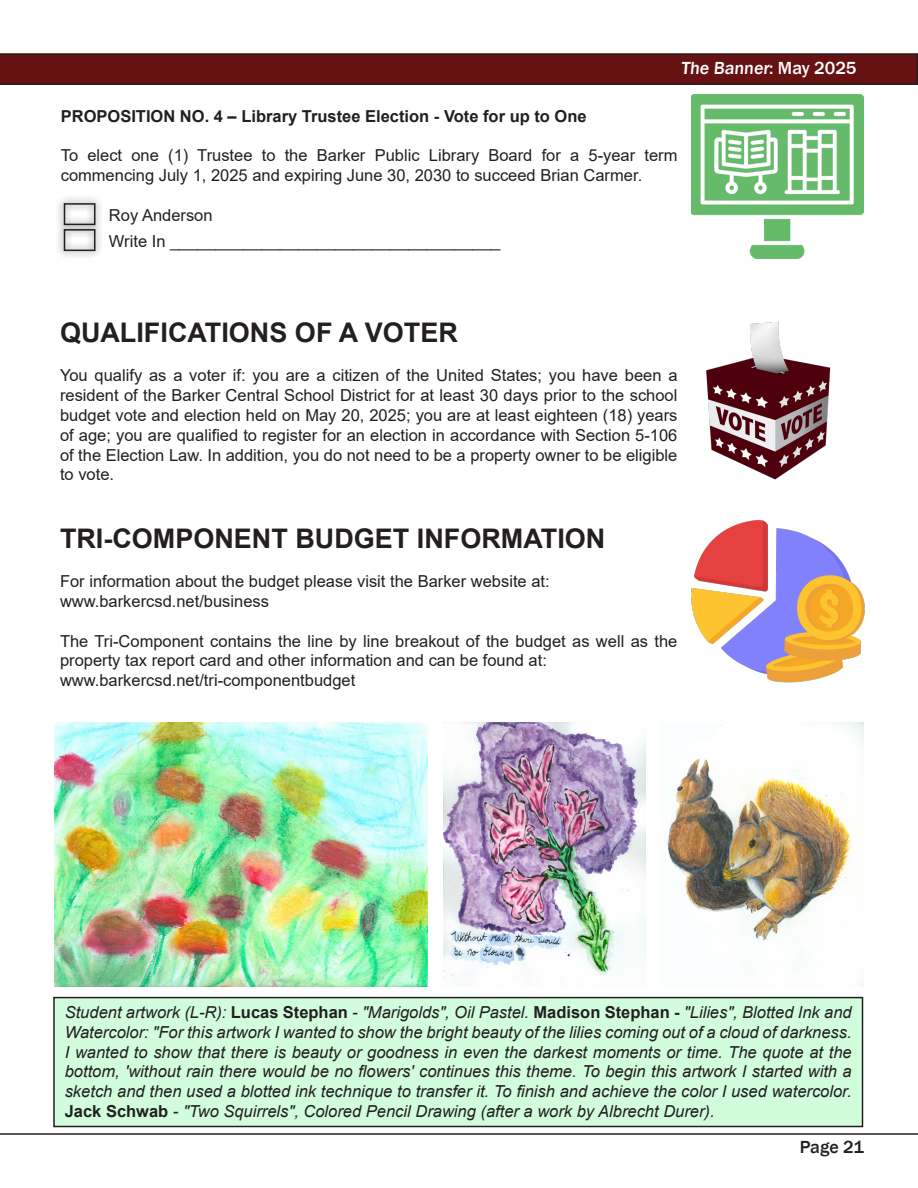
<style>
.page{position:relative;width:918px;height:1188px;background:#fff}
.page>*{position:absolute;margin:0;border:0;box-sizing:border-box;transform-origin:0 0}
.t1{font:700 27px "Arial";color:#231f20}
.t2{font:500 18px "Franklin Gothic";color:#fff}
.t3{font:500 18px "Franklin Gothic";letter-spacing:-.005em;color:#231f20}
.t4{font:16.5px/19.8px "Arial";color:#231f20}
.t5{font:italic 16.5px/19.8px "Arial";color:#231f20;text-align:justify}
.t6{font:700 16.5px "Arial";color:#231f20}
.s1{font-weight:700;font-style:normal}
</style>
<div class="page">
<svg style="left:0;top:53px;width:918px;height:32px;background:#601515"></svg>
<div style="left:56px;top:195px;width:48px;height:38px;background:#231f20;opacity:.9"></div>
<div style="left:64px;top:203px;width:31px;height:22px;border:2px solid #231f20"></div>
<div style="left:56px;top:221px;width:48px;height:38px;background:#231f20;opacity:.9"></div>
<div style="left:64px;top:229px;width:31px;height:22px;border:2px solid #231f20"></div>
<img style="left:691px;top:94px;width:172px;height:165px">
<img style="left:706px;top:321px;width:125px;height:159px">
<img style="left:691px;top:521px;width:174px;height:162px">
<div style="left:54px;top:998px;width:808px;height:128px;background:#d1fddc"></div>
<div style="left:53px;top:997px;width:810px;height:130px;border:2px solid #231f20"></div>
<img style="left:54px;top:722px;width:374px;height:265px">
<img style="left:444px;top:722px;width:202px;height:262px">
<img style="left:667px;top:722px;width:197px;height:264px">
<hr style="left:0;top:1133px;width:918px;height:2px;background:#231f20">
<p class="t2" style="left:681px;top:57px;width:177px">The Banner: May 2025</p>
<p class="t6" style="left:61px;top:104px;width:527px">PROPOSITION NO. 4 – Library Trustee Election - Vote for up to One</p>
<p class="t4" style="left:61px;top:145px;width:618px">To elect one (1) Trustee to the Barker Public Library Board for a 5-year term commencing July 1, 2025 and expiring June 30, 2030 to succeed Brian Carmer.</p>
<p class="t4" style="left:109px;top:205px;width:105px">Roy Anderson</p>
<p class="t4" style="left:109px;top:231px;width:393px">Write In ____________________________________</p>
<p class="t1" style="left:60px;top:313px;width:399px">QUALIFICATIONS OF A VOTER</p>
<p class="t4" style="left:60px;top:366px;width:619px;text-align:justify">You qualify as a voter if: you are a citizen of the United States; you have been a resident of the Barker Central School District for at least 30 days prior to the school budget vote and election held on May 20, 2025; you are at least eighteen (18) years of age; you are qualified to register for an election in accordance with Section 5-106 of the Election Law. In addition, you do not need to be a property owner to be eligible to vote.</p>
<p class="t1" style="left:60px;top:519px;width:547px">TRI-COMPONENT BUDGET INFORMATION</p>
<p class="t4" style="left:60px;top:571px;width:491px">For information about the budget please visit the Barker website at:</p>
<p class="t4" style="left:60px;top:591px;width:211px">www.barkercsd.net/business</p>
<p class="t4" style="left:60px;top:631px;width:619px">The Tri-Component contains the line by line breakout of the budget as well as the property tax report card and other information and can be found at:</p>
<p class="t4" style="left:60px;top:670px;width:297px">www.barkercsd.net/tri-componentbudget</p>
<p class="t5" style="left:65px;top:1003px;width:789px">Student artwork (L-R): <span class="s1">Lucas Stephan</span> - "Marigolds", Oil Pastel. <span class="s1">Madison Stephan -</span> "Lilies", Blotted Ink and Watercolor: "For this artwork I wanted to show the bright beauty of the lilies coming out of a cloud of darkness.<br>I wanted to show that there is beauty or goodness in even the darkest moments or time. The quote at the bottom, 'without rain there would be no flowers' continues this theme. To begin this artwork I started with a sketch and then used a blotted ink technique to transfer it. To finish and achieve the color I used watercolor.<br><span class="s1">Jack Schwab</span> - "Two Squirrels", Colored Pencil Drawing (after a work by Albrecht Durer).</p>
<p class="t3" style="left:800px;top:1135px;width:66px">Page 21</p>
</div>
